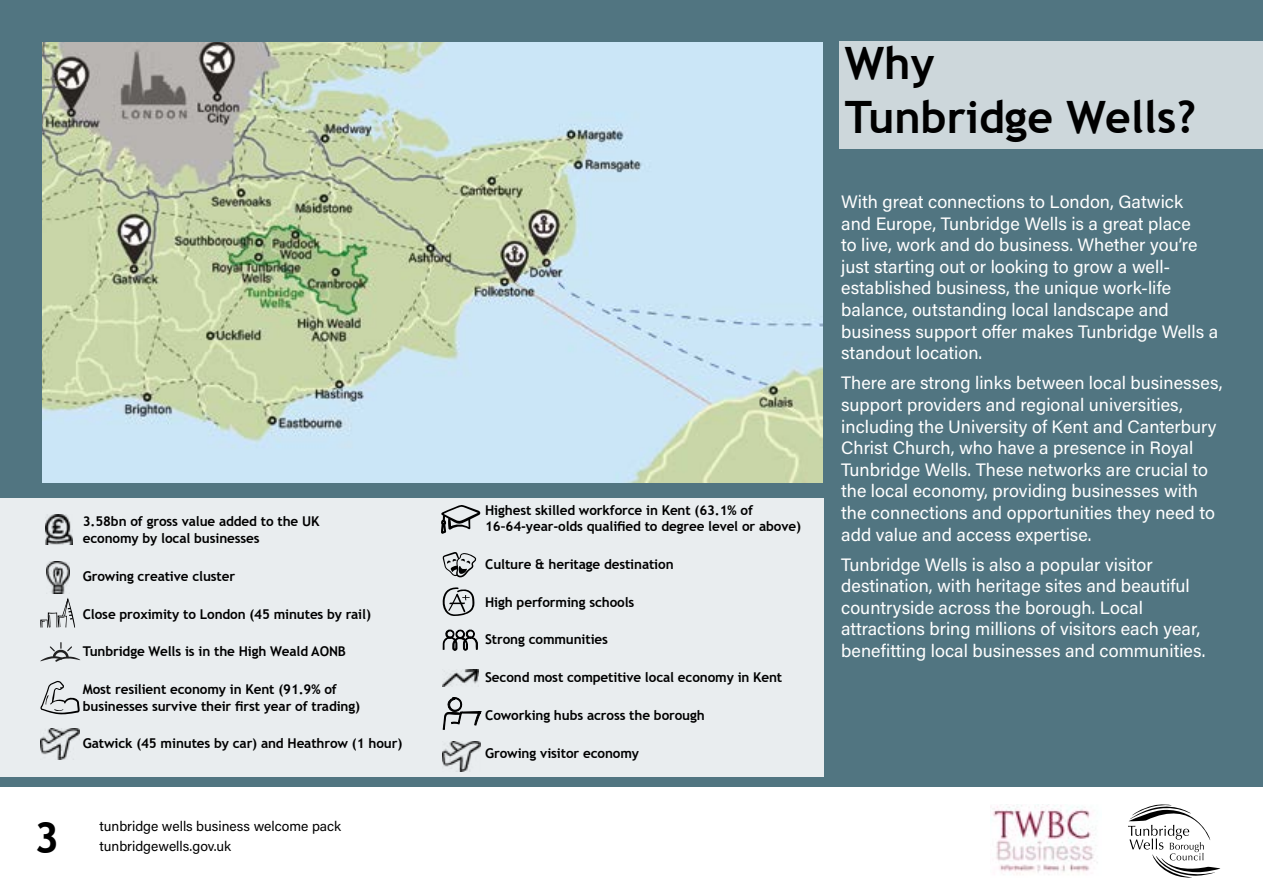
<style>
.page{position:relative;width:1263px;height:893px;background:#fff}
.page>*{position:absolute;margin:0;border:0;box-sizing:border-box;transform-origin:0 0}
.t1{font:700 44.55px/53.6px "Trebuchet MS";color:#000}
.t2{font:700 43.2px "Trebuchet MS";color:#000}
.t3{font:18px/21.6px "Acumin Variable Concept";color:#fff}
.t4{font:13.95px "Acumin Variable Concept";color:#000}
.t5{font:700 13.5px/16.5px "Trebuchet MS";letter-spacing:-.01em;color:#000}
</style>
<div class="page">
<div style="left:0;top:0;width:1263px;height:787px;background:#517581"></div>
<svg style="left:1128px;top:804px;width:92px;height:74px"></svg>
<img style="left:991px;top:804px;width:107px;height:70px">
<div style="left:839px;top:41px;width:424px;height:108px;background:#cdd7db"></div>
<div style="left:0;top:498px;width:824px;height:279px;background:#e9edef"></div>
<img style="left:43px;top:43px;width:779px;height:439px">
<img style="left:45px;top:514px;width:27px;height:30px">
<img style="left:46px;top:561px;width:24px;height:33px">
<svg style="left:40px;top:598px;width:35px;height:30px"></svg>
<svg style="left:40px;top:642px;width:40px;height:20px"></svg>
<img style="left:40px;top:729px;width:39px;height:31px">
<svg style="left:442px;top:552px;width:34px;height:26px"></svg>
<svg style="left:442px;top:587px;width:32px;height:29px"></svg>
<svg style="left:442px;top:629px;width:36px;height:22px"></svg>
<img style="left:443px;top:670px;width:35px;height:17px">
<svg style="left:442px;top:697px;width:40px;height:33px"></svg>
<img style="left:443px;top:741px;width:38px;height:31px">
<svg style="left:40px;top:681px;width:40px;height:34px"></svg>
<svg style="left:441px;top:505px;width:40px;height:29px"></svg>
<p class="t5" style="left:83px;top:513px;width:238px">3.58bn of gross value added to the UK economy by local businesses</p>
<p class="t5" style="left:83px;top:568px;width:154px">Growing creative cluster</p>
<p class="t5" style="left:83px;top:605px;width:290px">Close proximity to London (45 minutes by rail)</p>
<p class="t5" style="left:83px;top:643px;width:265px">Tunbridge Wells is in the High Weald AONB</p>
<p class="t5" style="left:83px;top:681px;width:279px">Most resilient economy in Kent (91.9% of businesses survive their first year of trading)</p>
<p class="t5" style="left:83px;top:735px;width:321px">Gatwick (45 minutes by car) and Heathrow (1 hour)</p>
<h2 class="t2" style="left:34px;top:810px;width:27px">3</h2>
<p class="t4" style="left:100px;top:816px;width:243px">tunbridge wells business welcome pack</p>
<p class="t4" style="left:100px;top:837px;width:133px">tunbridgewells.gov.uk</p>
<p class="t5" style="left:485px;top:502px;width:317px">Highest skilled workforce in Kent (63.1% of<br>16–64-year-olds qualified to degree level or above)</p>
<p class="t5" style="left:485px;top:556px;width:190px">Culture &amp; heritage destination</p>
<p class="t5" style="left:485px;top:594px;width:151px">High performing schools</p>
<p class="t5" style="left:485px;top:631px;width:124px">Strong communities</p>
<p class="t5" style="left:485px;top:669px;width:299px">Second most competitive local economy in Kent</p>
<p class="t5" style="left:485px;top:707px;width:221px">Coworking hubs across the borough</p>
<p class="t5" style="left:485px;top:745px;width:155px">Growing visitor economy</p>
<h1 class="t1" style="left:845px;top:37px;width:353px">Why<br>Tunbridge Wells?</h1>
<p class="t3" style="left:841px;top:190px;width:379px">With great connections to London, Gatwick<br>and Europe, Tunbridge Wells is a great place<br>to live, work and do business. Whether you’re just starting out or looking to grow a well&shy;established business, the unique work-life balance, outstanding local landscape and business support offer makes Tunbridge Wells a standout location.</p>
<p class="t3" style="left:841px;top:372px;width:383px">There are strong links between local businesses, support providers and regional universities, including the University of Kent and Canterbury Christ Church, who have a presence in Royal Tunbridge Wells. These networks are crucial to the local economy, providing businesses with the connections and opportunities they need to add value and access expertise.</p>
<p class="t3" style="left:841px;top:553px;width:366px">Tunbridge Wells is also a popular visitor destination, with heritage sites and beautiful countryside across the borough. Local attractions bring millions of visitors each year, benefitting local businesses and communities.</p>
</div>
